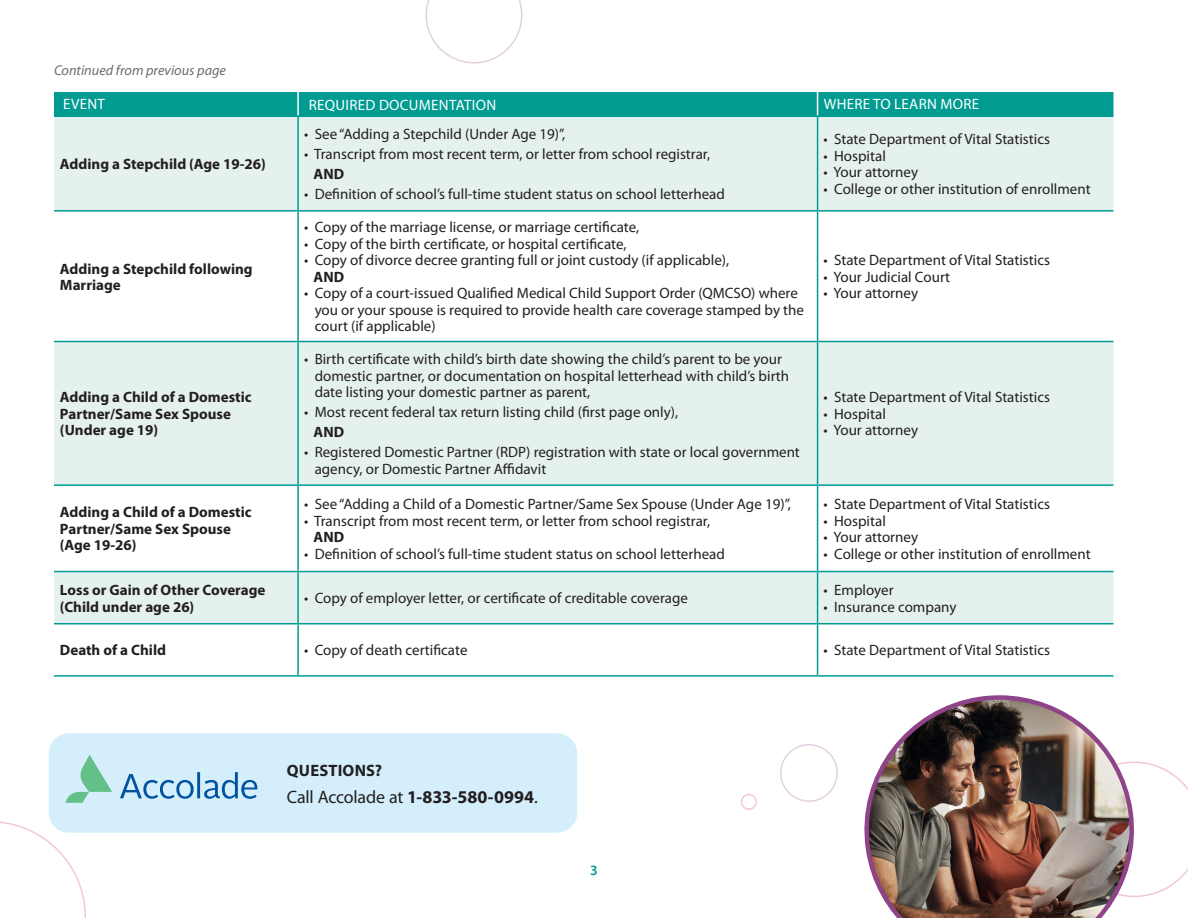
<style>
.page{position:relative;width:1188px;height:918px;background:#fff}
.page>*{position:absolute;margin:0;border:0;box-sizing:border-box;transform-origin:0 0}
.New_main_text{font:18px "Myriad Pro";letter-spacing:-.01em;color:#231f20}
.New_main_text-2{font:700 16.5px "Myriad Pro";letter-spacing:.01em;color:#231f20}
.New_main_text-3{font:15px/16.5px "Myriad Pro";color:#231f20}
.New_main_text-4{font:700 15px/16.5px "Myriad Pro";color:#231f20}
.New_main_text-5{font:15px "Myriad Pro";letter-spacing:.02em;color:#fff}
.New_main_text-6{font:italic 14.25px "Myriad Pro";color:#6c6d70}
.t1{font:600 14.25px "Myriad Pro";color:#009b91}
.s1{font-weight:700}
</style>
<div class="page">
<svg style="left:0;top:820px;width:86px;height:98px"></svg>
<svg style="left:780px;top:744px;width:58px;height:58px"></svg>
<svg style="left:1141px;top:762px;width:47px;height:135px"></svg>
<svg style="left:741px;top:794px;width:16px;height:16px"></svg>
<svg style="left:425px;top:0;width:98px;height:64px"></svg>
<div style="left:54px;top:117px;width:1059px;height:506px;background:#e5f1ef"></div>
<svg style="left:54px;top:212px;width:1059px;height:359px"></svg>
<div style="left:54px;top:92px;width:1059px;height:24px;background:#009b91"></div>
<hr style="left:54px;top:116px;width:244px;height:1px;background:#009b91">
<hr style="left:298px;top:116px;width:520px;height:1px;background:#009b91">
<hr style="left:818px;top:116px;width:295px;height:1px;background:#009b91">
<hr style="left:297px;top:117px;width:2px;height:93px;background:#009b91">
<hr style="left:817px;top:117px;width:1px;height:93px;background:#009b91">
<hr style="left:297px;top:212px;width:2px;height:129px;background:#009b91">
<hr style="left:817px;top:212px;width:1px;height:129px;background:#009b91">
<hr style="left:54px;top:210px;width:244px;height:2px;background:#009b91">
<hr style="left:54px;top:341px;width:244px;height:1px;background:#009b91">
<hr style="left:298px;top:210px;width:520px;height:2px;background:#009b91">
<hr style="left:818px;top:210px;width:295px;height:2px;background:#009b91">
<hr style="left:298px;top:341px;width:520px;height:1px;background:#009b91">
<hr style="left:297px;top:342px;width:2px;height:142px;background:#009b91">
<hr style="left:818px;top:341px;width:295px;height:1px;background:#009b91">
<hr style="left:817px;top:342px;width:1px;height:142px;background:#009b91">
<hr style="left:54px;top:484px;width:244px;height:2px;background:#009b91">
<hr style="left:298px;top:484px;width:520px;height:2px;background:#009b91">
<hr style="left:297px;top:486px;width:2px;height:85px;background:#009b91">
<hr style="left:818px;top:484px;width:295px;height:2px;background:#009b91">
<hr style="left:817px;top:486px;width:1px;height:85px;background:#009b91">
<hr style="left:54px;top:571px;width:244px;height:1px;background:#009b91">
<hr style="left:298px;top:571px;width:520px;height:1px;background:#009b91">
<hr style="left:297px;top:572px;width:2px;height:51px;background:#009b91">
<hr style="left:818px;top:571px;width:295px;height:1px;background:#009b91">
<hr style="left:817px;top:572px;width:1px;height:51px;background:#009b91">
<hr style="left:54px;top:623px;width:244px;height:1px;background:#009b91">
<hr style="left:298px;top:623px;width:520px;height:1px;background:#009b91">
<hr style="left:297px;top:624px;width:2px;height:51px;background:#009b91">
<hr style="left:818px;top:623px;width:295px;height:1px;background:#009b91">
<hr style="left:817px;top:624px;width:1px;height:51px;background:#009b91">
<hr style="left:54px;top:675px;width:244px;height:2px;background:#009b91">
<hr style="left:298px;top:675px;width:520px;height:2px;background:#009b91">
<hr style="left:818px;top:675px;width:295px;height:2px;background:#009b91">
<img style="left:864px;top:695px;width:277px;height:223px">
<div style="left:49px;top:733px;width:528px;height:100px;background:#d4effb;border-radius:20px"></div>
<svg style="left:66px;top:755px;width:46px;height:48px"></svg>
<svg style="left:120px;top:772px;width:137px;height:27px"></svg>
<p class="New_main_text-6" style="left:54px;top:62px;width:174px">Continued from previous page</p>
<p class="New_main_text-5" style="left:63px;top:95px;width:43px">EVENT</p>
<p class="New_main_text-5" style="left:309px;top:96px;width:189px">REQUIRED DOCUMENTATION</p>
<p class="New_main_text-5" style="left:824px;top:95px;width:157px">WHERE TO LEARN MORE</p>
<p class="New_main_text-4" style="left:60px;top:155px;width:207px">Adding a Stepchild (Age 19-26)</p>
<p class="New_main_text-4" style="left:60px;top:260px;width:194px">Adding a Stepchild following<br>Marriage</p>
<p class="New_main_text-4" style="left:60px;top:389px;width:193px">Adding a Child of a Domestic<br>Partner/Same Sex Spouse (Under age 19)</p>
<p class="New_main_text-4" style="left:60px;top:504px;width:193px">Adding a Child of a Domestic<br>Partner/Same Sex Spouse (Age 19-26)</p>
<p class="New_main_text-3" style="left:304px;top:126px;width:263px">• See “Adding a Stepchild (Under Age 19)”,</p>
<p class="New_main_text-3" style="left:304px;top:146px;width:408px">• Transcript from most recent term, or letter from school registrar,</p>
<p class="New_main_text-4" style="left:314px;top:165px;width:32px">AND</p>
<p class="New_main_text-3" style="left:304px;top:186px;width:422px">• Definition of school’s full-time student status on school letterhead</p>
<p class="New_main_text-3" style="left:304px;top:219px;width:337px">• Copy of the marriage license, or marriage certificate,</p>
<p class="New_main_text-3" style="left:304px;top:235px;width:324px">• Copy of the birth certificate, or hospital certificate,</p>
<p class="New_main_text-3" style="left:304px;top:252px;width:427px">• Copy of divorce decree granting full or joint custody (if applicable),</p>
<p class="New_main_text-4" style="left:314px;top:268px;width:32px">AND</p>
<p class="New_main_text-3" style="left:315px;top:285px;width:491px;text-indent:-11px">• Copy of a court-issued Qualified Medical Child Support Order (QMCSO) where you or your spouse is required to provide health care coverage stamped by the court (if applicable)</p>
<p class="New_main_text-3" style="left:315px;top:351px;width:476px;text-indent:-11px">• Birth certificate with child’s birth date showing the child’s parent to be your domestic partner, or documentation on hospital letterhead with child’s birth date listing your domestic partner as parent,</p>
<p class="New_main_text-3" style="left:304px;top:404px;width:376px">• Most recent federal tax return listing child (first page only),</p>
<p class="New_main_text-4" style="left:314px;top:423px;width:32px">AND</p>
<p class="New_main_text-3" style="left:315px;top:444px;width:487px;text-indent:-11px">• Registered Domestic Partner (RDP) registration with state or local government agency, or Domestic Partner Affidavit</p>
<p class="New_main_text-3" style="left:304px;top:496px;width:488px">• See “Adding a Child of a Domestic Partner/Same Sex Spouse (Under Age 19)”,</p>
<p class="New_main_text-3" style="left:304px;top:512px;width:408px">• Transcript from most recent term, or letter from school registrar,</p>
<p class="New_main_text-4" style="left:314px;top:528px;width:32px">AND</p>
<p class="New_main_text-3" style="left:304px;top:545px;width:422px">• Definition of school’s full-time student status on school letterhead</p>
<p class="New_main_text-4" style="left:60px;top:581px;width:207px">Loss or Gain of Other Coverage (Child under age 26)</p>
<p class="New_main_text-3" style="left:304px;top:590px;width:385px">• Copy of employer letter, or certificate of creditable coverage</p>
<p class="New_main_text-3" style="left:824px;top:131px;width:228px">• State Department of Vital Statistics</p>
<p class="New_main_text-3" style="left:824px;top:147px;width:64px">• Hospital</p>
<p class="New_main_text-3" style="left:824px;top:164px;width:96px">• Your attorney</p>
<p class="New_main_text-3" style="left:824px;top:180px;width:269px">• College or other institution of enrollment</p>
<p class="New_main_text-3" style="left:824px;top:252px;width:228px">• State Department of Vital Statistics</p>
<p class="New_main_text-3" style="left:824px;top:268px;width:128px">• Your Judicial Court</p>
<p class="New_main_text-3" style="left:824px;top:285px;width:96px">• Your attorney</p>
<p class="New_main_text-3" style="left:824px;top:389px;width:228px">• State Department of Vital Statistics</p>
<p class="New_main_text-3" style="left:824px;top:405px;width:64px">• Hospital</p>
<p class="New_main_text-3" style="left:824px;top:422px;width:96px">• Your attorney</p>
<p class="New_main_text-3" style="left:824px;top:496px;width:228px">• State Department of Vital Statistics</p>
<p class="New_main_text-3" style="left:824px;top:512px;width:64px">• Hospital</p>
<p class="New_main_text-3" style="left:824px;top:529px;width:96px">• Your attorney</p>
<p class="New_main_text-3" style="left:824px;top:545px;width:269px">• College or other institution of enrollment</p>
<p class="New_main_text-3" style="left:824px;top:582px;width:72px">• Employer</p>
<p class="New_main_text-3" style="left:824px;top:598px;width:134px">• Insurance company</p>
<p class="New_main_text-4" style="left:60px;top:642px;width:108px">Death of a Child</p>
<p class="New_main_text-3" style="left:304px;top:642px;width:165px">• Copy of death certificate</p>
<p class="New_main_text-3" style="left:824px;top:642px;width:228px">• State Department of Vital Statistics</p>
<p class="New_main_text-2" style="left:287px;top:760px;width:97px">QUESTIONS?</p>
<p class="New_main_text" style="left:287px;top:786px;width:253px">Call Accolade at <span class="s1">1-833-580-0994</span>.</p>
<p class="t1" style="left:590px;top:861px;width:9px">3</p>
</div>
